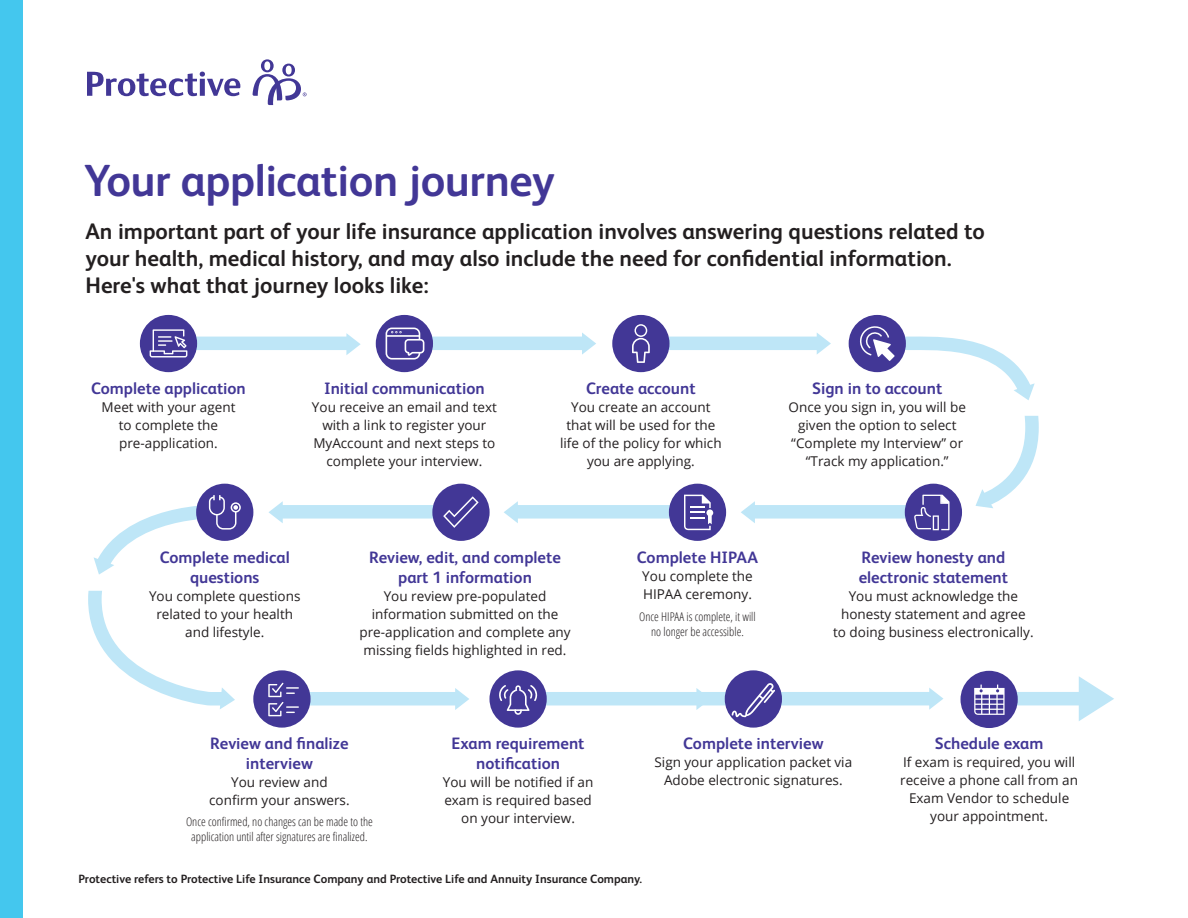
<style>
.page{position:relative;width:1188px;height:918px;background:#fff}
.page>*{position:absolute;margin:0;border:0;box-sizing:border-box;transform-origin:0 0}
.Front_Headline__H1{font:700 45px "FS Albert Pro";letter-spacing:-.01em;color:#423796}
.Front_Intro_subhead{font:700 22.5px "FS Albert Pro";color:#231f20}
.t1{font:700 16.5px/19.8px "FS Albert Pro";color:#423796;text-align:center}
.Body_copy_centered{font:13.5px/18px "Open Sans";color:#231f20;text-align:center}
.Disclosures{font:300 12px/15px "Open Sans Condensed";color:#231f20;text-align:center}
.state_disclosure_-_c{font:700 12px "FS Albert Pro";color:#231f20}
</style>
<div class="page">
<div style="left:0;top:0;width:22px;height:918px;background:#44c7ee"></div>
<svg style="left:87px;top:72px;width:153px;height:24px"></svg>
<svg style="left:252px;top:59px;width:55px;height:46px"></svg>
<svg style="left:88px;top:331px;width:991px;height:381px"></svg>
<div style="left:237px;top:498px;width:44px;height:29px;background:#fff"></div>
<svg style="left:269px;top:501px;width:14px;height:22px"></svg>
<div style="left:472px;top:498px;width:44px;height:29px;background:#fff"></div>
<svg style="left:504px;top:501px;width:14px;height:22px"></svg>
<div style="left:709px;top:498px;width:44px;height:29px;background:#fff"></div>
<svg style="left:741px;top:501px;width:14px;height:22px"></svg>
<div style="left:905px;top:484px;width:57px;height:57px;background:#423796;border-radius:50%"></div>
<svg style="left:1000px;top:383px;width:49px;height:33px"></svg>
<svg style="left:88px;top:556px;width:32px;height:35px"></svg>
<div style="left:669px;top:484px;width:57px;height:57px;background:#423796;border-radius:50%"></div>
<div style="left:432px;top:484px;width:58px;height:57px;background:#423796;border-radius:50%"></div>
<svg style="left:443px;top:496px;width:36px;height:32px"></svg>
<div style="left:196px;top:484px;width:57px;height:57px;background:#423796;border-radius:50%"></div>
<svg style="left:209px;top:495px;width:32px;height:35px"></svg>
<div style="left:348px;top:329px;width:44px;height:29px;background:#fff"></div>
<div style="left:376px;top:315px;width:57px;height:57px;background:#423796;border-radius:50%"></div>
<div style="left:140px;top:315px;width:57px;height:57px;background:#423796;border-radius:50%"></div>
<div style="left:584px;top:329px;width:44px;height:29px;background:#fff"></div>
<svg style="left:582px;top:332px;width:14px;height:23px"></svg>
<div style="left:819px;top:329px;width:44px;height:29px;background:#fff"></div>
<svg style="left:817px;top:332px;width:14px;height:23px"></svg>
<div style="left:612px;top:315px;width:58px;height:57px;background:#423796;border-radius:50%"></div>
<svg style="left:632px;top:324px;width:18px;height:39px"></svg>
<div style="left:849px;top:315px;width:57px;height:57px;background:#423796;border-radius:50%"></div>
<svg style="left:860px;top:326px;width:35px;height:35px"></svg>
<svg style="left:346px;top:333px;width:15px;height:22px"></svg>
<svg style="left:150px;top:329px;width:37px;height:28px"></svg>
<svg style="left:684px;top:495px;width:29px;height:35px"></svg>
<svg style="left:914px;top:488px;width:79px;height:42px"></svg>
<svg style="left:1079px;top:676px;width:35px;height:45px"></svg>
<div style="left:459px;top:685px;width:44px;height:28px;background:#fff"></div>
<svg style="left:455px;top:688px;width:14px;height:22px"></svg>
<div style="left:932px;top:685px;width:44px;height:28px;background:#fff"></div>
<svg style="left:929px;top:688px;width:14px;height:22px"></svg>
<svg style="left:696px;top:688px;width:15px;height:22px"></svg>
<div style="left:961px;top:671px;width:57px;height:57px;background:#423796;border-radius:50%"></div>
<svg style="left:974px;top:685px;width:31px;height:30px"></svg>
<div style="left:489px;top:670px;width:58px;height:58px;background:#423796;border-radius:50%"></div>
<svg style="left:499px;top:685px;width:39px;height:30px"></svg>
<div style="left:253px;top:670px;width:58px;height:58px;background:#423796;border-radius:50%"></div>
<svg style="left:220px;top:683px;width:79px;height:33px"></svg>
<div style="left:725px;top:670px;width:57px;height:58px;background:#423796;border-radius:50%"></div>
<svg style="left:732px;top:683px;width:43px;height:34px"></svg>
<svg style="left:386px;top:328px;width:38px;height:32px"></svg>
<p class="Front_Headline__H1" style="left:84px;top:149px;width:473px">Your application journey</p>
<p class="Front_Intro_subhead" style="left:86px;top:216px;width:901px">An important part of your life insurance application involves answering questions related to</p>
<p class="Front_Intro_subhead" style="left:86px;top:243px;width:868px">your health, medical history, and may also include the need for confidential information.</p>
<p class="Front_Intro_subhead" style="left:86px;top:270px;width:345px">Here's what that journey looks like:</p>
<p class="t1" style="left:91px;top:378px;width:156px">Complete application</p>
<p class="Body_copy_centered" style="left:102px;top:398px;width:135px">Meet with your agent to complete the pre-application.</p>
<p class="t1" style="left:324px;top:378px;width:162px">Initial communication</p>
<p class="Body_copy_centered" style="left:312px;top:398px;width:186px">You receive an email and text with a link to register your<br>MyAccount and next steps to complete your interview.</p>
<p class="t1" style="left:586px;top:378px;width:111px">Create account</p>
<p class="Body_copy_centered" style="left:560px;top:398px;width:163px">You create an account that will be used for the life of the policy for which you are applying.</p>
<p class="t1" style="left:812px;top:378px;width:132px">Sign in to account</p>
<p class="Body_copy_centered" style="left:789px;top:398px;width:179px">Once you sign in, you will be given the option to select “Complete my Interview” or “Track my application.”</p>
<p class="t1" style="left:160px;top:547px;width:132px">Complete medical questions</p>
<p class="Body_copy_centered" style="left:149px;top:587px;width:153px">You complete questions related to your health and lifestyle.</p>
<p class="t1" style="left:369px;top:547px;width:193px">Review, edit, and complete part 1 information</p>
<p class="Body_copy_centered" style="left:360px;top:587px;width:213px">You review pre-populated information submitted on the pre-application and complete any missing fields highlighted in red.</p>
<p class="t1" style="left:637px;top:547px;width:123px">Complete HIPAA</p>
<p class="Body_copy_centered" style="left:642px;top:567px;width:112px;text-align:left">You complete the<br>HIPAA ceremony.</p>
<p class="Disclosures" style="left:639px;top:609px;width:118px">Once HIPAA is complete, it will no longer be accessible.</p>
<p class="t1" style="left:859px;top:547px;width:151px;text-align:left">Review honesty and electronic statement</p>
<p class="Body_copy_centered" style="left:833px;top:587px;width:202px">You must acknowledge the honesty statement and agree to doing business electronically.</p>
<p class="t1" style="left:210px;top:732px;width:140px">Review and finalize interview</p>
<p class="Body_copy_centered" style="left:209px;top:772px;width:142px">You review and confirm your answers.</p>
<p class="Disclosures" style="left:186px;top:814px;width:188px">Once confirmed, no changes can be made to the application until after signatures are finalized.</p>
<p class="t1" style="left:452px;top:732px;width:134px">Exam requirement notification</p>
<p class="Body_copy_centered" style="left:443px;top:772px;width:152px">You will be notified if an exam is required based on your interview.</p>
<p class="state_disclosure_-_c" style="left:79px;top:870px;width:565px">Protective refers to Protective Life Insurance Company and Protective Life and Annuity Insurance Company.</p>
<p class="t1" style="left:683px;top:732px;width:142px">Complete interview</p>
<p class="Body_copy_centered" style="left:655px;top:753px;width:199px">Sign your application packet via<br>Adobe electronic signatures.</p>
<p class="t1" style="left:935px;top:732px;width:110px">Schedule exam</p>
<p class="Body_copy_centered" style="left:900px;top:753px;width:179px">If exam is required, you will receive a phone call from an<br>Exam Vendor to schedule your appointment.</p>
</div>
